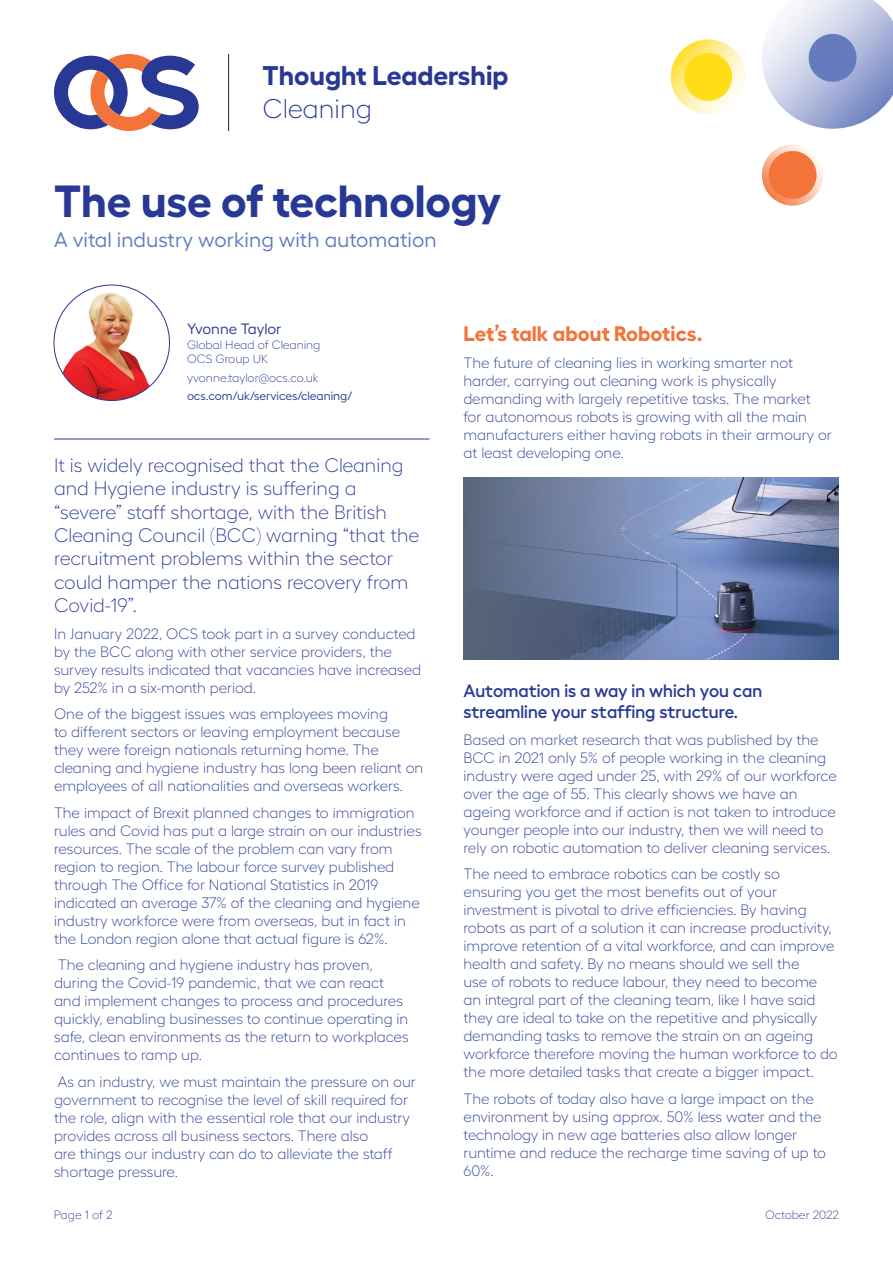
<style>
.page{position:relative;width:893px;height:1263px;background:#fff}
.page>*{position:absolute;margin:0;border:0;box-sizing:border-box;transform-origin:0 0}
.t1{font:700 45px "Hellix";letter-spacing:-.005em;color:#273895}
.t2{font:700 27px "Hellix";color:#273895}
.t3{font:300 27px "Hellix";color:#273895}
.t4{font:21px "Hellix";color:#647bbd}
.t5{font:700 21px "Hellix";color:#f3733a}
.t6{font:300 19.5px/23.4px "Hellix";color:#273895}
.t7{font:500 18px/21.6px "Hellix";color:#273895}
.t8{font:300 15px/18px "Hellix";color:#273895}
.t9{font:15px "Hellix";color:#273895}
.t10{font:300 12px/14.4px "Hellix";color:#273895}
.t11{font:12px "Hellix";color:#273895}
</style>
<div class="page">
<svg style="left:54px;top:54px;width:145px;height:77px"></svg>
<hr style="left:228px;top:54px;width:1px;height:77px;background:#231f20">
<svg style="left:671px;top:39px;width:75px;height:75px;background:#fef0a7"></svg>
<svg style="left:682px;top:51px;width:52px;height:52px;background:#fee347"></svg>
<svg style="left:762px;top:0;width:131px;height:129px"></svg>
<svg style="left:762px;top:144px;width:61px;height:62px"></svg>
<img style="left:54px;top:285px;width:115px;height:115px;border-radius:58px">
<img style="left:463px;top:477px;width:376px;height:183px">
<hr style="left:54px;top:439px;width:375px;height:1px;background:#273895">
<h2 class="t2" style="left:263px;top:54px;width:247px">Thought Leadership</h2>
<h2 class="t3" style="left:263px;top:88px;width:111px">Cleaning</h2>
<h1 class="t1" style="left:54px;top:165px;width:449px">The use of technology</h1>
<h3 class="t4" style="left:54px;top:223px;width:384px">A vital industry working with automation</h3>
<p class="t9" style="left:187px;top:318px;width:96px">Yvonne Taylor</p>
<p class="t10" style="left:187px;top:336px;width:135px">Global Head of Cleaning<br>OCS Group UK</p>
<p class="t10" style="left:187px;top:369px;width:133px">yvonne.taylor@ocs.co.uk</p>
<p class="t11" style="left:187px;top:387px;width:167px">ocs.com/uk/services/cleaning/</p>
<p class="t6" style="left:54px;top:451px;width:367px">It is widely recognised that the Cleaning and Hygiene industry is suffering a “severe” staff shortage, with the British Cleaning Council (BCC) warning “that the recruitment problems within the sector could hamper the nations recovery from Covid-19”.</p>
<p class="t8" style="left:54px;top:623px;width:369px">In January 2022, OCS took part in a survey conducted by the BCC along with other service providers, the survey results indicated that vacancies have increased by 252% in a six-month period.</p>
<p class="t8" style="left:54px;top:703px;width:371px">One of the biggest issues was employees moving<br>to different sectors or leaving employment because they were foreign nationals returning home. The cleaning and hygiene industry has long been reliant on employees of all nationalities and overseas workers.</p>
<p class="t8" style="left:54px;top:802px;width:369px">The impact of Brexit planned changes to immigration rules and Covid has put a large strain on our industries resources. The scale of the problem can vary from region to region. The labour force survey published through The Office for National Statistics in 2019 indicated an average 37% of the cleaning and hygiene industry workforce were from overseas, but in fact in the London region alone that actual figure is 62%.</p>
<p class="t8" style="left:54px;top:954px;width:356px">The cleaning and hygiene industry has proven, during the Covid-19 pandemic, that we can react and implement changes to process and procedures quickly, enabling businesses to continue operating in safe, clean environments as the return to workplaces continues to ramp up.</p>
<p class="t8" style="left:54px;top:1071px;width:363px">As an industry, we must maintain the pressure on our government to recognise the level of skill required for the role, align with the essential role that our industry provides across all business sectors. There also<br>are things our industry can do to alleviate the staff shortage pressure.</p>
<h3 class="t5" style="left:463px;top:317px;width:241px">Let’s talk about Robotics.</h3>
<p class="t8" style="left:463px;top:352px;width:370px">The future of cleaning lies in working smarter not harder, carrying out cleaning work is physically demanding with largely repetitive tasks. The market for autonomous robots is growing with all the main manufacturers either having robots in their armoury or at least developing one.</p>
<p class="t7" style="left:463px;top:679px;width:300px">Automation is a way in which you can streamline your staffing structure.</p>
<p class="t8" style="left:463px;top:729px;width:375px">Based on market research that was published by the BCC in 2021 only 5% of people working in the cleaning industry were aged under 25, with 29% of our workforce over the age of 55. This clearly shows we have an ageing workforce and if action is not taken to introduce younger people into our industry, then we will need to rely on robotic automation to deliver cleaning services.</p>
<p class="t8" style="left:463px;top:864px;width:376px">The need to embrace robotics can be costly so ensuring you get the most benefits out of your investment is pivotal to drive efficiencies. By having robots as part of a solution it can increase productivity, improve retention of a vital workforce, and can improve health and safety. By no means should we sell the<br>use of robots to reduce labour, they need to become an integral part of the cleaning team, like I have said they are ideal to take on the repetitive and physically demanding tasks to remove the strain on an ageing workforce therefore moving the human workforce to do the more detailed tasks that create a bigger impact.</p>
<p class="t8" style="left:463px;top:1088px;width:364px">The robots of today also have a large impact on the environment by using approx. 50% less water and the technology in new age batteries also allow longer runtime and reduce the recharge time saving of up to 60%.</p>
<p class="t10" style="left:54px;top:1206px;width:60px">Page 1 of 2</p>
<p class="t10" style="left:765px;top:1206px;width:75px">October 2022</p>
</div>
